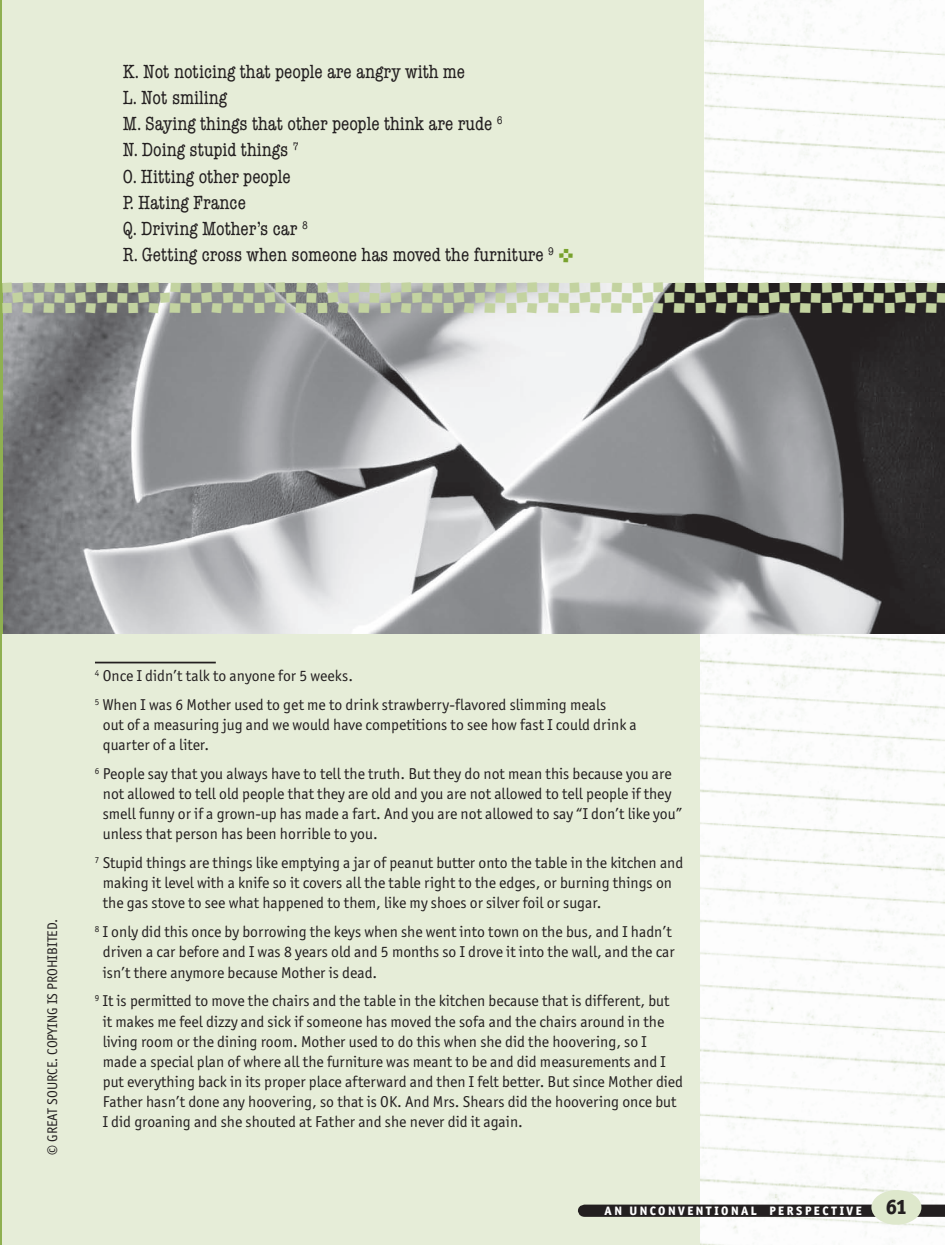
<style>
.page{position:relative;width:945px;height:1245px;background:#fff}
.page>*{position:absolute;margin:0;border:0;box-sizing:border-box;transform-origin:0 0}
.t1{font:31.5px "Acme Services";color:#c3d3a0}
.t2{font:condensed 19.25px/26.2px "American Typewriter";color:#231f20}
.t3{font:15.75px/20.1px "Officina San ITC";color:#231f20}
.t4{font:14px "Officina San ITC";color:#231f20}
.t5{font:14px "Acme Services";color:#78a22d}
.t6{font:800 12.25px "Officina San ITC";letter-spacing:.2em;color:#fff}
.s1{font-size:21px;color:#231f20}
</style>
<div class="page">
<img style="left:3px;top:283px;width:941px;height:352px">
<hr style="left:0;top:0;width:3px;height:1245px;background:#8fb051">
<div style="left:2px;top:0;width:702px;height:283px;background:#e6edd8"></div>
<img style="left:704px;top:0;width:240px;height:283px">
<div style="left:2px;top:635px;width:702px;height:610px;background:#e6edd8"></div>
<img style="left:700px;top:635px;width:244px;height:610px">
<hr style="left:95px;top:662px;width:121px;height:1px;background:#231f20">
<svg style="left:578px;top:1204px;width:366px;height:14px;background:#3d3a3a"></svg>
<div style="left:871px;top:1190px;width:50px;height:35px;background:#dee8cc;border-radius:50%"></div>
<p class="t2" style="left:123px;top:60px;width:432px">K. Not noticing that people are angry with me<br>L. Not smiling<br>M. Saying things that other people think are rude <sup>6<br></sup>N. Doing stupid things <sup>7<br></sup>O. Hitting other people<br>P. Hating France<br>Q. Driving Mother’s car <sup>8<br></sup>R. Getting cross when someone has moved the furniture <sup>9</sup></p>
<p class="t5" style="left:559px;top:248px;width:15px">P</p>
<h1 class="t1" style="left:2px;top:280px;width:946px">OPOPOPOPOPOPOPOPOPOPOPOPOPOPOP</h1>
<p class="t4" style="left:47px;top:1155px;width:238px;rotate:-90deg">© GREAT SOURCE. COPYING IS PROHIBITED.</p>
<p class="t3" style="left:95px;top:662px;width:512px;line-height:28.9px"><sup>4</sup> Once I didn’t talk to anyone for 5 weeks.<br><sup>5</sup> When I was 6 Mother used to get me to drink strawberry-flavored slimming meals</p>
<p class="t3" style="left:103px;top:716px;width:535px">out of a measuring jug and we would have competitions to see how fast I could drink a quarter of a liter.</p>
<p class="t3" style="left:103px;top:765px;width:580px;text-indent:-8px"><sup>6</sup> People say that you always have to tell the truth. But they do not mean this because you are not allowed to tell old people that they are old and you are not allowed to tell people if they smell funny or if a grown-up has made a fart. And you are not allowed to say “I don’t like you” unless that person has been horrible to you.</p>
<p class="t3" style="left:103px;top:854px;width:582px;text-indent:-8px"><sup>7</sup> Stupid things are things like emptying a jar of peanut butter onto the table in the kitchen and making it level with a knife so it covers all the table right to the edges, or burning things on the gas stove to see what happened to them, like my shoes or silver foil or sugar.</p>
<p class="t3" style="left:103px;top:923px;width:573px;text-indent:-8px"><sup>8</sup> I only did this once by borrowing the keys when she went into town on the bus, and I hadn’t driven a car before and I was 8 years old and 5 months so I drove it into the wall, and the car isn’t there anymore because Mother is dead.</p>
<p class="t3" style="left:103px;top:992px;width:581px;text-indent:-8px"><sup>9</sup> It is permitted to move the chairs and the table in the kitchen because that is different, but<br>it makes me feel dizzy and sick if someone has moved the sofa and the chairs around in the living room or the dining room. Mother used to do this when she did the hoovering, so I made a special plan of where all the furniture was meant to be and did measurements and I put everything back in its proper place afterward and then I felt better. But since Mother died Father hasn’t done any hoovering, so that is OK. And Mrs. Shears did the hoovering once but I did groaning and she shouted at Father and she never did it again.</p>
<p class="t6" style="left:604px;top:1206px;width:304px">AN UNCONVENTIONAL PERSPECTIVE <span class="s1">61</span></p>
</div>
